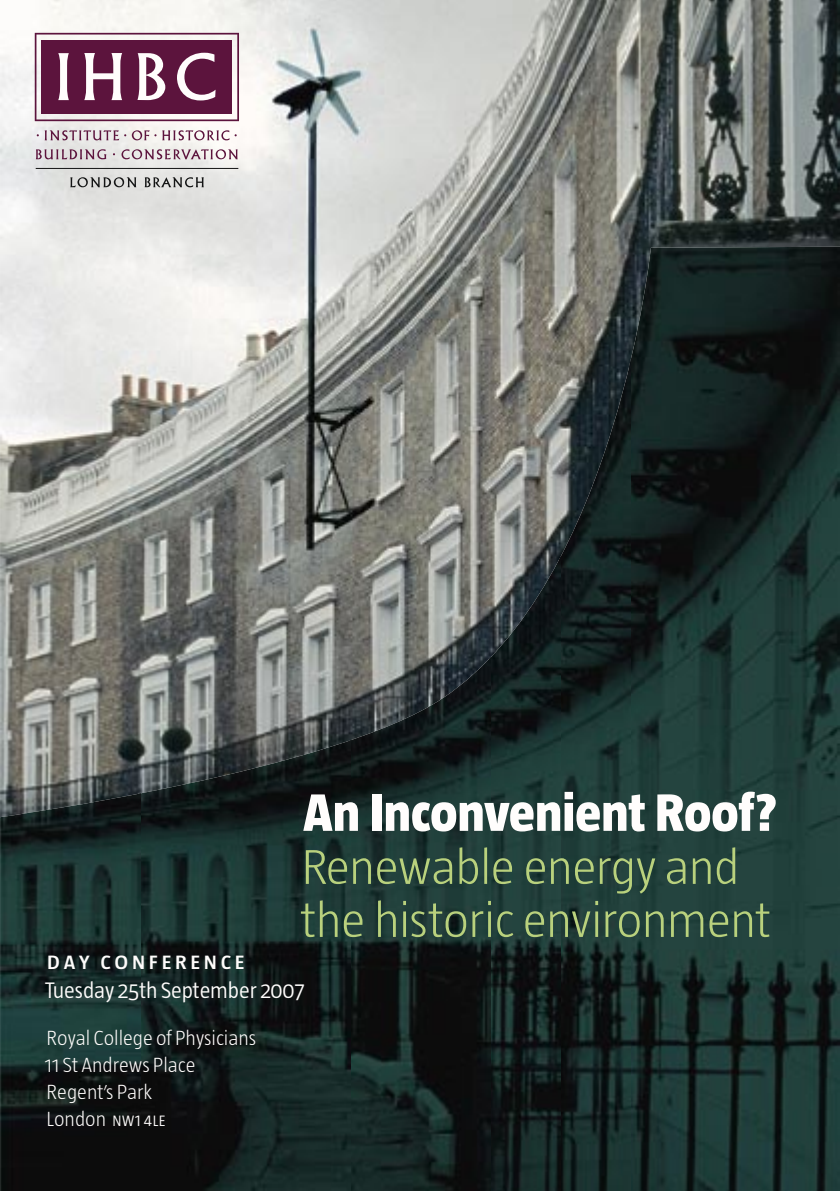
<style>
.page{position:relative;width:840px;height:1191px;background:#fff}
.page>*{position:absolute;margin:0;border:0;box-sizing:border-box;transform-origin:0 0}
.t1{font:800 54px "Taz";letter-spacing:-.005em;color:#fffdfc}
.t2{font:300 50px/53px "Taz";letter-spacing:-.015em;color:#b9d17d;scale:1.05 1}
.t3{font:300 23px "Taz";letter-spacing:-.005em;color:#fffdfc}
.t4{font:300 21px/27px "Taz";color:#fffdfc}
.t5{font:600 19.8px "Taz";letter-spacing:.17em;color:#fffdfc;scale:1.11 1}
.s1{font-weight:200}
.s2{font-size:15.4px}
.s3{font-size:16px}
</style>
<div class="page">
<img style="left:0;top:0;width:839px;height:785px">
<img style="left:628px;top:247px;width:211px;height:944px">
<img style="left:559px;top:313px;width:71px;height:878px">
<img style="left:489px;top:516px;width:71px;height:675px">
<img style="left:349px;top:651px;width:141px;height:540px">
<img style="left:139px;top:718px;width:211px;height:473px">
<img style="left:0;top:785px;width:141px;height:406px">
<svg style="left:35px;top:33px;width:204px;height:88px"></svg>
<svg style="left:36px;top:149px;width:70px;height:10px"></svg>
<svg style="left:121px;top:149px;width:116px;height:10px"></svg>
<svg style="left:45px;top:130px;width:81px;height:10px"></svg>
<svg style="left:132px;top:130px;width:24px;height:10px"></svg>
<svg style="left:162px;top:130px;width:74px;height:10px"></svg>
<svg style="left:70px;top:177px;width:66px;height:10px"></svg>
<svg style="left:145px;top:177px;width:59px;height:10px"></svg>
<hr style="left:36px;top:168px;width:202px;height:1px;background:#141515">
<h1 class="t1" style="left:303px;top:782px;width:475px">An Inconvenient Roof?</h1>
<h2 class="t2" style="left:301px;top:840px;width:449px">Renewable energy and the historic environment</h2>
<p class="t5" style="left:47px;top:951px;width:179px">DAY CONFERENCE</p>
<p class="t3" style="left:45px;top:977px;width:261px">Tuesday 25th September 2007</p>
<p class="t4" style="left:45px;top:1023px;width:213px">Royal College of Physicians<br>11 St Andrews Place<br>Regent<span class="s1">’</span>s Park<br>London <span class="s2">NW</span><span class="s3">1 4</span><span class="s2">LE</span></p>
</div>
